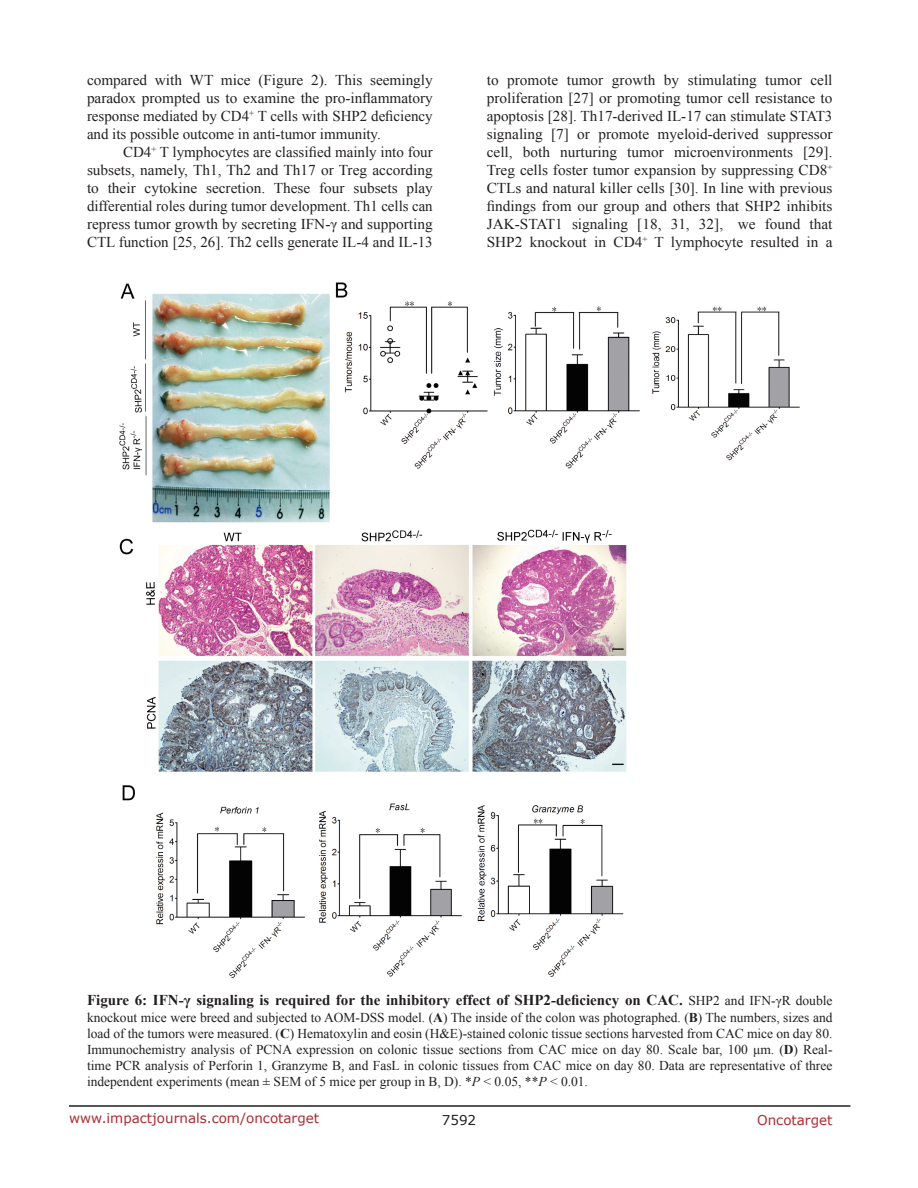
<style>
.page{position:relative;width:918px;height:1188px;background:#fff}
.page>*{position:absolute;margin:0;border:0;box-sizing:border-box;transform-origin:0 0}
.BodyText{font:15px/18px "Times New Roman";color:#231f20;text-align:justify}
.FigureText{font:700 15px "Times New Roman";color:#231f20}
.FigureText-2{font:13.5px/16.2px "Times New Roman";color:#231f20;text-align:justify}
.t1{font:13.5px "Verdana";color:#ac2b31}
.t2{font:13.5px "Verdana";color:#231f20}
.s1{font-weight:400;font-size:13.5px}
.s2{font-weight:700}
.s3{font-style:italic}
</style>
<div class="page">
<hr style="left:69px;top:1105px;width:781px;height:2px;background:#231f20">
<img style="left:120px;top:283px;width:680px;height:694px">
<p class="BodyText" style="left:87px;top:71px;width:347px">compared with WT mice (Figure 2). This seemingly paradox prompted us to examine the pro-inflammatory response mediated by CD4<sup>+</sup> T cells with SHP2 deficiency and its possible outcome in anti-tumor immunity.</p>
<p class="BodyText" style="left:87px;top:143px;width:347px;text-indent:36px">CD4<sup>+</sup> T lymphocytes are classified mainly into four subsets, namely, Th1, Th2 and Th17 or Treg according to their cytokine secretion. These four subsets play differential roles during tumor development. Th1 cells can repress tumor growth by secreting IFN-γ and supporting CTL function [25, 26]. Th2 cells generate IL-4 and IL-13</p>
<p class="BodyText" style="left:487px;top:71px;width:347px">to promote tumor growth by stimulating tumor cell proliferation [27] or promoting tumor cell resistance to apoptosis [28]. Th17-derived IL-17 can stimulate STAT3 signaling [7] or promote myeloid-derived suppressor cell, both nurturing tumor microenvironments [29].<br>Treg cells foster tumor expansion by suppressing CD8<sup>+ </sup>CTLs and natural killer cells [30]. In line with previous findings from our group and others that SHP2 inhibits JAK-STAT1 signaling [18, 31, 32], we found that SHP2 knockout in CD4<sup>+</sup> T lymphocyte resulted in a</p>
<p class="FigureText" style="left:87px;top:990px;width:747px">Figure 6: IFN-γ signaling is required for the inhibitory effect of SHP2-deficiency on CAC. <span class="s1">SHP2 and IFN-γR double</span></p>
<p class="FigureText-2" style="left:87px;top:1009px;width:747px">knockout mice were breed and subjected to AOM-DSS model. (<span class="s2">A</span>) The inside of the colon was photographed. (<span class="s2">B</span>) The numbers, sizes and load of the tumors were measured. (<span class="s2">C</span>) Hematoxylin and eosin (H&amp;E)-stained colonic tissue sections harvested from CAC mice on day 80.<br>Immunochemistry analysis of PCNA expression on colonic tissue sections from CAC mice on day 80. Scale bar, 100 μm. (<span class="s2">D</span>) Real&shy;time PCR analysis of Perforin 1, Granzyme B, and FasL in colonic tissues from CAC mice on day 80. Data are representative of three independent experiments (mean ± SEM of 5 mice per group in B, D). *<span class="s3">P</span> &lt; 0.05, **<span class="s3">P</span> &lt; 0.01.</p>
<p class="t1" style="left:69px;top:1109px;width:252px">www.impactjournals.com/oncotarget</p>
<p class="t2" style="left:442px;top:1111px;width:36px">7592</p>
<p class="t1" style="left:757px;top:1111px;width:77px">Oncotarget</p>
</div>
